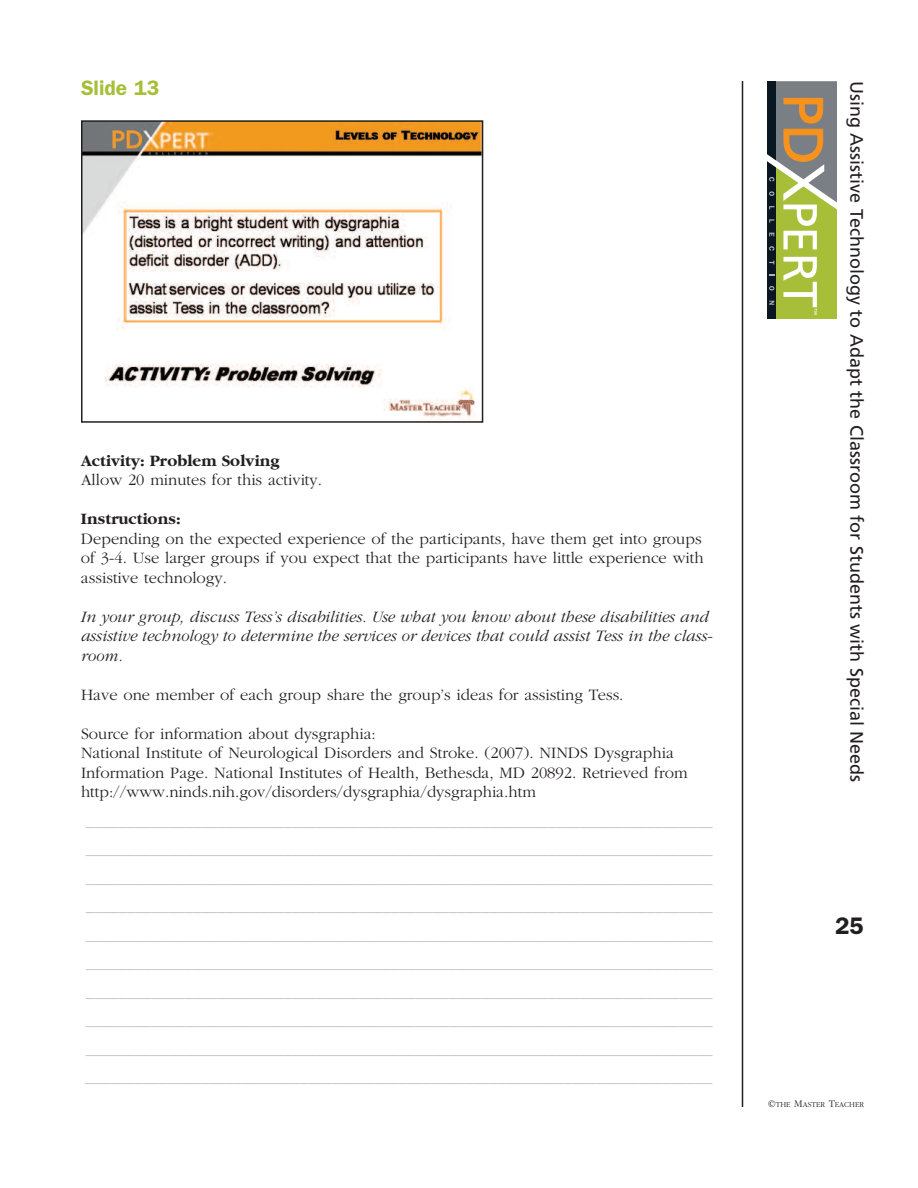
<style>
.page{position:relative;width:918px;height:1188px;background:#fff}
.page>*{position:absolute;margin:0;border:0;box-sizing:border-box;transform-origin:0 0}
.t1{font:600 24px "Franklin Gothic";color:#231f20}
.t2{font:600 21px "Franklin Gothic";color:#a7be39}
.t3{font:18px "Frutiger";color:#231f20}
.t4{font:300 16.5px/28.5px "Garamond";color:#bcbdc0;text-align:justify}
.t5{font:300 16.5px/19.5px "Garamond";color:#231f20}
.t6{font:italic 300 16.5px/19.5px "Garamond";color:#231f20}
.t7{font:700 16.5px "Garamond";color:#231f20}
.t8{font:300 7.8px "Garamond";color:#231f20}
.s1{font-size:10.5px}
</style>
<div class="page">
<hr style="left:742px;top:81px;width:1px;height:1026px;background:#231f20">
<svg style="left:767px;top:81px;width:70px;height:238px;background:#959b62"></svg>
<img style="left:84px;top:123px;width:396px;height:297px">
<div style="left:81px;top:120px;width:402px;height:303px;border:2px solid #231f20"></div>
<p class="t2" style="left:81px;top:81px;width:80px">Slide 13</p>
<p class="t7" style="left:81px;top:451px;width:200px">Activity: Problem Solving</p>
<p class="t5" style="left:81px;top:470px;width:243px">Allow 20 minutes for this activity.</p>
<p class="t7" style="left:81px;top:509px;width:101px">Instructions:</p>
<p class="t5" style="left:81px;top:528px;width:624px">Depending on the expected experience of the participants, have them get into groups of 3-4. Use larger groups if you expect that the participants have little experience with assistive technology.</p>
<p class="t6" style="left:81px;top:606px;width:632px">In your group, discuss Tess’s disabilities. Use what you know about these disabilities and assistive technology to determine the services or devices that could assist Tess in the class&shy;room.</p>
<p class="t5" style="left:81px;top:684px;width:544px">Have one member of each group share the group’s ideas for assisting Tess.</p>
<p class="t5" style="left:81px;top:723px;width:608px">Source for information about dysgraphia:<br>National Institute of Neurological Disorders and Stroke. (2007). NINDS Dysgraphia Information Page. National Institutes of Health, Bethesda, MD 20892. Retrieved from http://www.ninds.nih.gov/disorders/dysgraphia/dysgraphia.htm</p>
<p class="t4" style="left:85px;top:806px;width:629px">____________________________________________________________________________ ____________________________________________________________________________ ____________________________________________________________________________ ____________________________________________________________________________ ____________________________________________________________________________ ____________________________________________________________________________ ____________________________________________________________________________ ____________________________________________________________________________ ____________________________________________________________________________ ____________________________________________________________________________</p>
<p class="t3" style="left:864px;top:81px;width:703px;rotate:90deg">Using Assistive Technology to Adapt the Classroom for Students with Special Needs</p>
<h1 class="t1" style="left:835px;top:918px;width:30px">25</h1>
<p class="t8" style="left:768px;top:1100px;width:98px"><span class="s1">©</span>THE <span class="s1">M</span>ASTER <span class="s1">T</span>EACHER</p>
</div>
